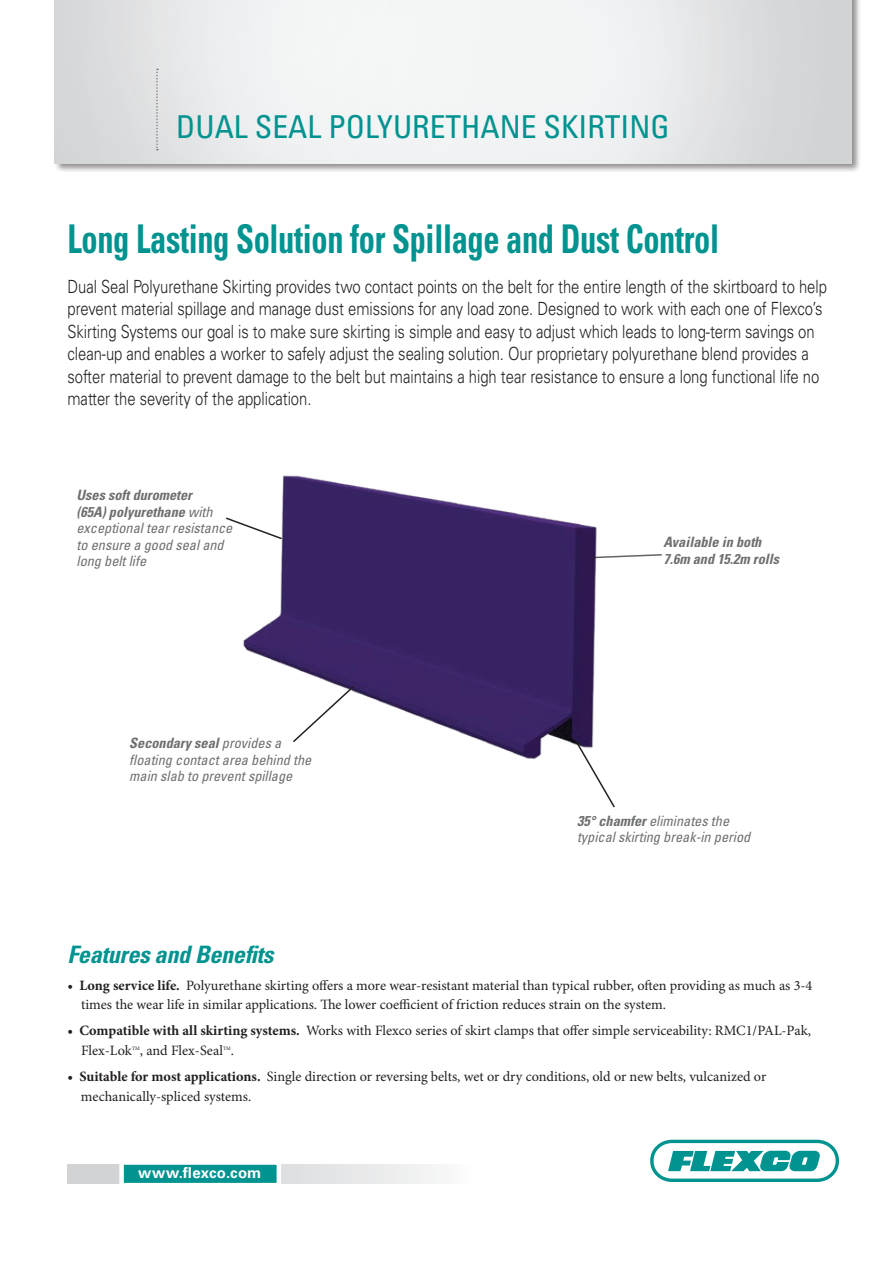
<style>
.page{position:relative;width:893px;height:1263px;background:#fff}
.page>*{position:absolute;margin:0;border:0;box-sizing:border-box;transform-origin:0 0}
.t1{font:700 condensed 39.6px "Univers LT Std";letter-spacing:-.01em;color:#009390;scale:.82 1}
.t2{font:condensed 31.5px "Univers LT Std";color:#009390}
.t3{font:italic 700 condensed 24px "Univers LT Std";letter-spacing:-.01em;color:#009390}
.t4{font:300 18.15px/22.5px "Univers LT Std";letter-spacing:-.005em;color:#231f20;scale:.82 1}
.t5{font:700 15.6px "Univers LT Std";letter-spacing:.005em;color:#fff}
.t6{font:700 15px "Univers LT Std";letter-spacing:.02em;color:#fff}
.t7{font:14.25px/19.5px "Minion Pro";color:#231f20}
.t8{font:italic condensed 14.25px/16.5px "Univers LT Std";color:#6d6f71}
.t9{font:italic 700 condensed 14.25px/16.5px "Univers LT Std";color:#6d6f71}
.t10{font:5.25px "Minion Pro";color:#231f20}
.s1{font-weight:700}
</style>
<div class="page">
<div style="left:54px;top:0;width:808px;height:174px;background:#231f20;opacity:.5"></div>
<img style="left:55px;top:0;width:796px;height:164px">
<svg style="left:650px;top:1140px;width:189px;height:42px"></svg>
<svg style="left:68px;top:1164px;width:368px;height:19px"></svg>
<div style="left:119px;top:1160px;width:162px;height:27px;background:#009390;border:4px solid #fff"></div>
<img style="left:243px;top:475px;width:354px;height:284px">
<svg style="left:156px;top:69px;width:2px;height:81px"></svg>
<svg style="left:589px;top:553px;width:73px;height:6px"></svg>
<svg style="left:226px;top:516px;width:58px;height:24px"></svg>
<svg style="left:575px;top:741px;width:40px;height:67px"></svg>
<svg style="left:291px;top:685px;width:64px;height:59px"></svg>
<h2 class="t2" style="left:176px;top:107px;width:495px">DUAL SEAL POLYURETHANE SKIRTING</h2>
<h1 class="t1" style="left:68px;top:214px;width:796px">Long Lasting Solution for Spillage and Dust Control</h1>
<p class="t4" style="left:68px;top:275px;width:928px">Dual Seal Polyurethane Skirting provides two contact points on the belt for the entire length of the skirtboard to help prevent material spillage and manage dust emissions for any load zone. Designed to work with each one of Flexco’s Skirting Systems our goal is to make sure skirting is simple and easy to adjust which leads to long-term savings on clean-up and enables a worker to safely adjust the sealing solution. Our proprietary polyurethane blend provides a softer material to prevent damage to the belt but maintains a high tear resistance to ensure a long functional life no matter the severity of the application.</p>
<p class="t8" style="left:76px;top:487px;width:157px"><span class="s1">Uses soft durometer<br>(65A) polyurethane</span> with exceptional tear resistance to ensure a good seal and long belt life</p>
<p class="t8" style="left:129px;top:735px;width:184px"><span class="s1">Secondary seal</span> provides a floating contact area behind the main slab to prevent spillage</p>
<p class="t9" style="left:663px;top:534px;width:117px">Available in both<br>7.6m and 15.2m rolls</p>
<p class="t8" style="left:577px;top:812px;width:175px"><span class="s1">35° chamfer</span> eliminates the typical skirting break-in period</p>
<h3 class="t3" style="left:68px;top:940px;width:208px">Features and Benefits</h3>
<p class="t7" style="left:81px;top:976px;width:733px;text-indent:-13px"><span class="s1">• Long service life.</span> Polyurethane skirting offers a more wear-resistant material than typical rubber, often providing as much as 3-4 times the wear life in similar applications. The lower coefficient of friction reduces strain on the system.</p>
<p class="t7" style="left:81px;top:1021px;width:731px;text-indent:-13px"><span class="s1">• Compatible with all skirting systems.</span> Works with Flexco series of skirt clamps that offer simple serviceability: RMC1/PAL-Pak,<br>Flex-Lok</p>
<p class="t10" style="left:132px;top:1045px;width:9px">TM</p>
<p class="t7" style="left:140px;top:1041px;width:85px">, and Flex-Seal</p>
<p class="t10" style="left:223px;top:1045px;width:9px">TM</p>
<p class="t7" style="left:231px;top:1041px;width:5px">.</p>
<p class="t7" style="left:81px;top:1067px;width:687px;text-indent:-13px"><span class="s1">• Suitable for most applications.</span> Single direction or reversing belts, wet or dry conditions, old or new belts, vulcanized or mechanically-spliced systems.</p>
<p class="t6" style="left:138px;top:1164px;width:125px">www.flexco.com</p>
<p class="t5" style="left:125px;top:1164px;width:130px">w w.flexco.com</p>
</div>
